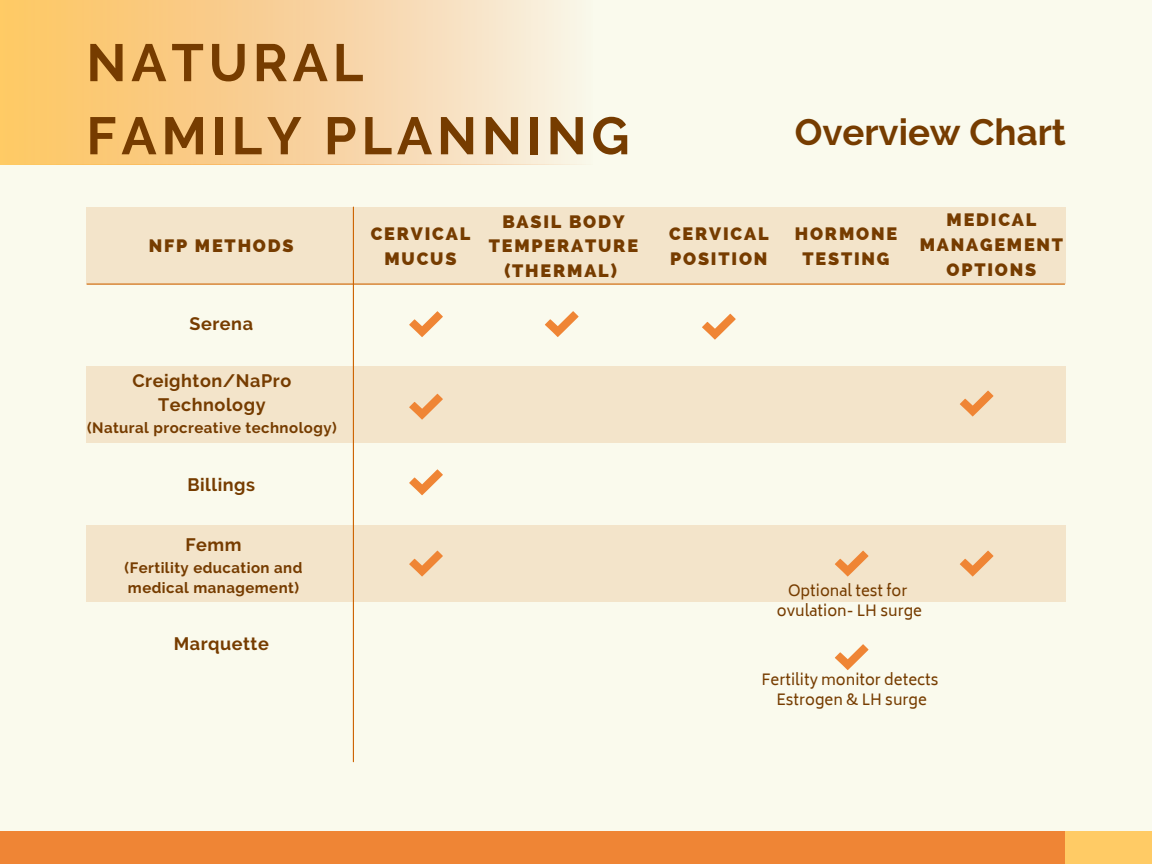
<style>
.page{position:relative;width:1152px;height:864px;background:#fafaed}
.page>*{position:absolute;margin:0;border:0;box-sizing:border-box;transform-origin:0 0}
.t1{font:700 52.5px/73.2px "Raleway";letter-spacing:.09em;color:#763c00}
.t2{font:700 36.6px "Raleway";color:#763c00}
.t3{font:800 18px/24.8px "Raleway";letter-spacing:.1em;color:#763c00;text-align:center}
.t4{font:700 18px/24.8px "Raleway";letter-spacing:.03em;color:#763c00;text-align:center}
.t5{font:15px/20.2px "Biryani";color:#763c00;text-align:center}
.t6{font:700 15px/20.2px "Raleway";letter-spacing:.03em;color:#763c00}
</style>
<div class="page">
<svg style="left:702px;top:314px;width:34px;height:26px"></svg>
<div style="left:86px;top:366px;width:980px;height:77px;background:#f3e4ca"></div>
<svg style="left:960px;top:391px;width:33px;height:25px"></svg>
<div style="left:86px;top:207px;width:980px;height:76px;background:#f3e4ca"></div>
<div style="left:86px;top:525px;width:980px;height:77px;background:#f3e4ca"></div>
<svg style="left:960px;top:551px;width:33px;height:25px"></svg>
<svg style="left:835px;top:551px;width:34px;height:25px"></svg>
<svg style="left:835px;top:644px;width:34px;height:26px"></svg>
<hr style="left:87px;top:284px;width:978px;height:1px;background:#cd6301">
<div style="left:0;top:0;width:593px;height:164px;background:linear-gradient(to right,#fcbf5d,#f7ede3)"></div>
<div style="left:0;top:831px;width:1065px;height:32px;background:#ef8535"></div>
<div style="left:1066px;top:831px;width:86px;height:32px;background:#ffcb65"></div>
<hr style="left:353px;top:207px;width:1px;height:555px;background:#cd6301">
<svg style="left:545px;top:311px;width:34px;height:26px"></svg>
<svg style="left:409px;top:311px;width:34px;height:26px"></svg>
<svg style="left:409px;top:394px;width:34px;height:26px"></svg>
<svg style="left:409px;top:469px;width:34px;height:26px"></svg>
<svg style="left:409px;top:551px;width:34px;height:25px"></svg>
<h1 class="t1" style="left:86px;top:26px;width:545px">NATURAL<br>FAMILY PLANNING</h1>
<p class="t3" style="left:149px;top:234px;width:146px">NFP METHODS</p>
<p class="t4" style="left:190px;top:311px;width:65px">Serena</p>
<p class="t4" style="left:132px;top:368px;width:160px">Creighton/NaPro<br>Technology</p>
<p class="t6" style="left:87px;top:417px;width:251px">(Natural procreative technology)</p>
<p class="t4" style="left:187px;top:472px;width:69px">Billings</p>
<p class="t4" style="left:185px;top:532px;width:58px">Femm</p>
<p class="t6" style="left:125px;top:557px;width:179px">(Fertility education and medical management)</p>
<p class="t4" style="left:174px;top:631px;width:97px">Marquette</p>
<p class="t3" style="left:371px;top:221px;width:101px">CERVICAL<br>MUCUS</p>
<p class="t3" style="left:489px;top:209px;width:151px">BASIL BODY<br>TEMPERATURE (THERMAL)</p>
<h2 class="t2" style="left:795px;top:111px;width:273px">Overview Chart</h2>
<p class="t3" style="left:669px;top:221px;width:101px;text-align:left">CERVICAL<br>POSITION</p>
<p class="t3" style="left:795px;top:221px;width:104px">HORMONE<br>TESTING</p>
<p class="t3" style="left:920px;top:208px;width:145px">MEDICAL<br>MANAGEMENT<br>OPTIONS</p>
<p class="t5" style="left:777px;top:581px;width:147px">Optional test for ovulation- LH surge</p>
<p class="t5" style="left:761px;top:669px;width:179px">Fertility monitor detects<br>Estrogen &amp; LH surge</p>
</div>
